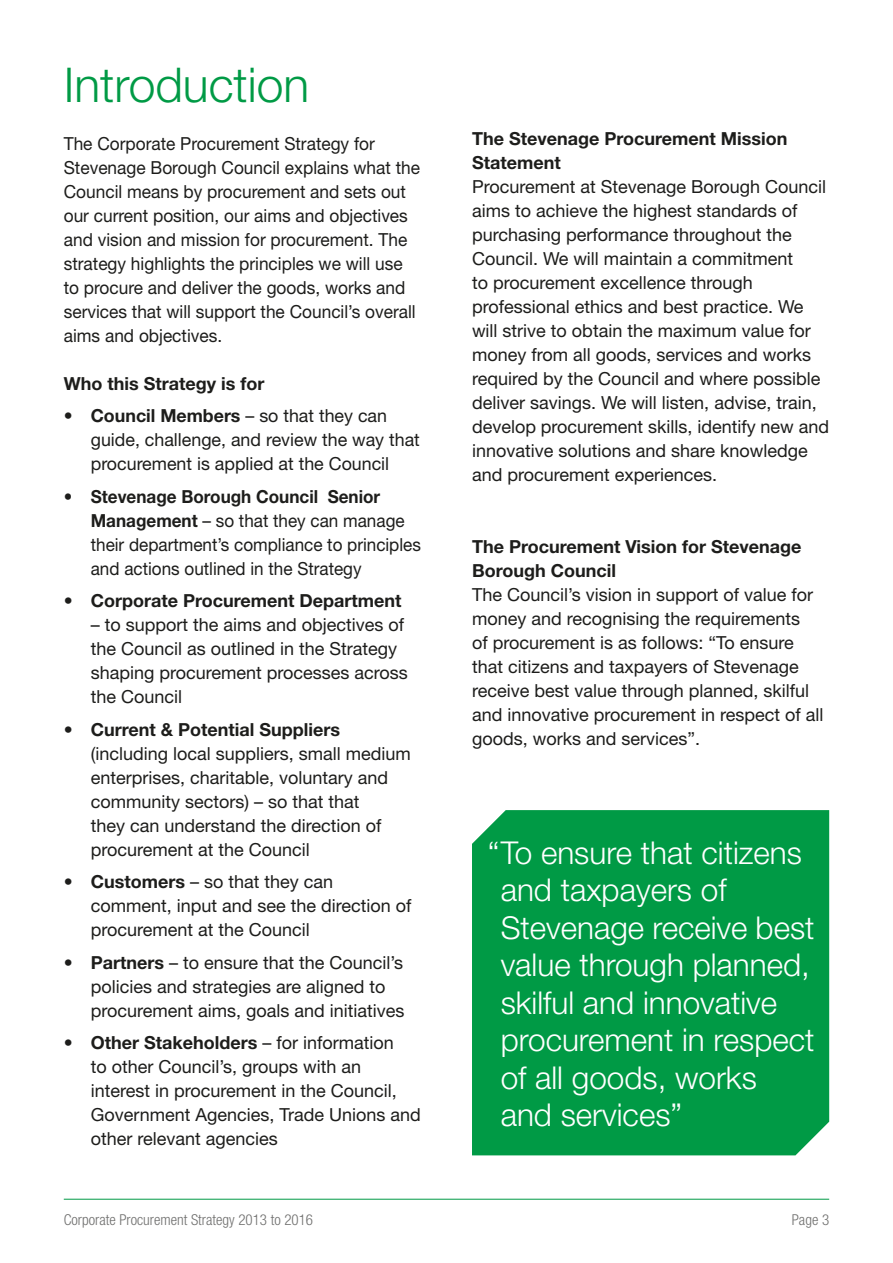
<style>
.page{position:relative;width:893px;height:1263px;background:#fff}
.page>*{position:absolute;margin:0;border:0;box-sizing:border-box;transform-origin:0 0}
.t1{font:300 48px "Helvetica Neue";color:#009a45}
.t2{font:300 31.5px/37.5px "Helvetica Neue";color:#fff}
.t3{font:18px/24px "Helvetica Neue";color:#1d1d1b}
.t4{font:18px/24px "Helvetica Neue";color:#1d1d1b;scale:.96 1}
.t5{font:700 18px/24px "Helvetica Neue";color:#1d1d1b}
.t6{font:18px/24px "Helvetica Neue";color:#1d1d1b;scale:.95 1}
.t7{font:300 condensed 15px "Helvetica Neue";color:#70706f}
.s1{font-weight:700}
</style>
<div class="page">
<hr style="left:64px;top:1199px;width:765px;height:1px;background:#009a45">
<div style="left:472px;top:810px;width:357px;height:345px;background:#009a45"></div>
<p class="t1" style="left:64px;top:55px;width:247px">Introduction</p>
<p class="t4" style="left:64px;top:131px;width:373px">The Corporate Procurement Strategy for Stevenage Borough Council explains what the Council means by procurement and sets out our current position, our aims and objectives and vision and mission for procurement. The strategy highlights the principles we will use to procure and deliver the goods, works and services that will support the Council’s overall aims and objectives.</p>
<p class="t5" style="left:64px;top:371px;width:202px">Who this Strategy is for</p>
<p class="t3" style="left:91px;top:403px;width:331px;text-indent:-27px"><span class="s1">• Council Members</span> – so that they can guide, challenge, and review the way that procurement is applied at the Council</p>
<p class="t6" style="left:91px;top:484px;width:349px;text-indent:-27px"><span class="s1">• Stevenage Borough Council Senior Management</span> – so that they can manage their department’s compliance to principles and actions outlined in the Strategy</p>
<p class="t5" style="left:64px;top:588px;width:339px">• Corporate Procurement Department</p>
<p class="t3" style="left:91px;top:612px;width:319px">– to support the aims and objectives of the Council as outlined in the Strategy shaping procurement processes across the Council</p>
<p class="t3" style="left:91px;top:717px;width:322px;text-indent:-27px"><span class="s1">• Current &amp; Potential Suppliers </span>(including local suppliers, small medium enterprises, charitable, voluntary and community sectors) – so that that<br>they can understand the direction of procurement at the Council</p>
<p class="t3" style="left:91px;top:869px;width:322px;text-indent:-27px"><span class="s1">• Customers</span> – so that they can comment, input and see the direction of procurement at the Council</p>
<p class="t3" style="left:91px;top:950px;width:315px;text-indent:-27px"><span class="s1">• Partners</span> – to ensure that the Council’s policies and strategies are aligned to procurement aims, goals and initiatives</p>
<p class="t3" style="left:91px;top:1031px;width:332px;text-indent:-27px"><span class="s1">• Other Stakeholders</span> – for information<br>to other Council’s, groups with an interest in procurement in the Council, Government Agencies, Trade Unions and other relevant agencies</p>
<p class="t5" style="left:472px;top:127px;width:317px">The Stevenage Procurement Mission<br>Statement</p>
<p class="t3" style="left:472px;top:175px;width:359px">Procurement at Stevenage Borough Council aims to achieve the highest standards of purchasing performance throughout the Council. We will maintain a commitment<br>to procurement excellence through professional ethics and best practice. We will strive to obtain the maximum value for money from all goods, services and works required by the Council and where possible deliver savings. We will listen, advise, train, develop procurement skills, identify new and innovative solutions and share knowledge and procurement experiences.</p>
<p class="t5" style="left:472px;top:535px;width:331px">The Procurement Vision for Stevenage<br>Borough Council</p>
<p class="t3" style="left:472px;top:583px;width:353px">The Council’s vision in support of value for money and recognising the requirements<br>of procurement is as follows: “To ensure that citizens and taxpayers of Stevenage receive best value through planned, skilful and innovative procurement in respect of all goods, works and services”.</p>
<p class="t2" style="left:501px;top:833px;width:315px;text-indent:-13px">“To ensure that citizens and taxpayers of<br>Stevenage receive best value through planned, skilful and innovative procurement in respect of all goods, works and services”</p>
<p class="t7" style="left:64px;top:1211px;width:251px">Corporate Procurement Strategy 2013 to 2016</p>
<p class="t7" style="left:792px;top:1211px;width:39px">Page 3</p>
</div>
